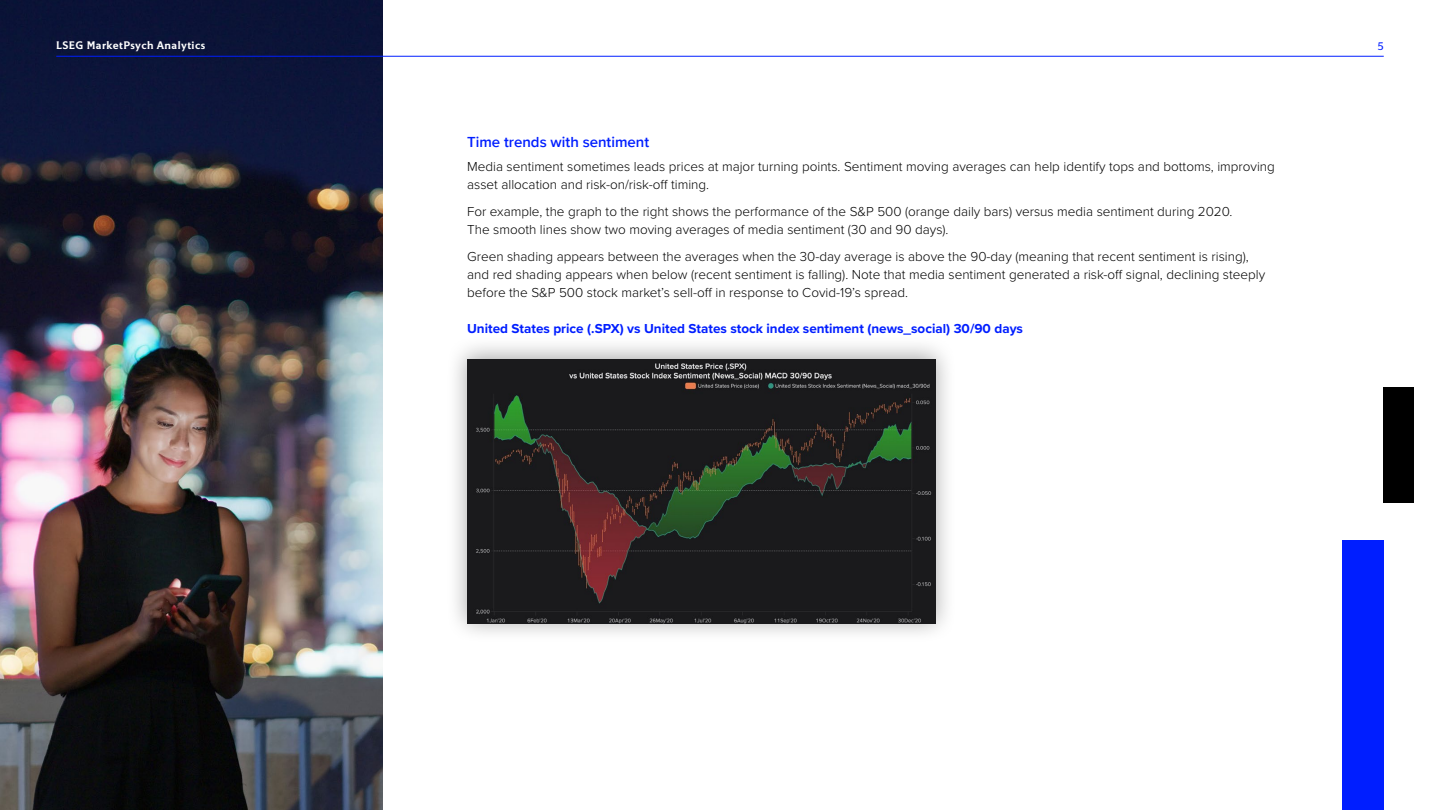
<style>
.page{position:relative;width:1440px;height:810px;background:#fff}
.page>*{position:absolute;margin:0;border:0;box-sizing:border-box;transform-origin:0 0}
.t1{font:600 15px "Proxima Nova";color:#001eff}
.t2{font:300 13.5px/18px "Proxima Nova";color:#000}
.t3{font:700 13.5px "Proxima Nova";color:#001eff}
.t4{font:600 11.25px "LSEG Motto";letter-spacing:.04em;color:#fff}
.t5{font:11.25px "LSEG Motto";color:#001eff}
</style>
<div class="page">
<img style="left:0;top:0;width:383px;height:810px">
<div style="left:1343px;top:540px;width:41px;height:270px;background:#001eff"></div>
<div style="left:1384px;top:387px;width:30px;height:115px;background:#000"></div>
<div style="left:446px;top:336px;width:511px;height:307px;background:#000;opacity:.35"></div>
<img style="left:467px;top:359px;width:468px;height:265px">
<hr style="left:56px;top:56px;width:1328px;height:1px;background:#001eff">
<p class="t4" style="left:56px;top:38px;width:151px">LSEG MarketPsych Analytics</p>
<p class="t5" style="left:1378px;top:39px;width:7px">5</p>
<p class="t1" style="left:467px;top:131px;width:184px">Time trends with sentiment</p>
<p class="t2" style="left:467px;top:157px;width:809px">Media sentiment sometimes leads prices at major turning points. Sentiment moving averages can help identify tops and bottoms, improving asset allocation and risk-on/risk-off timing.</p>
<p class="t2" style="left:467px;top:202px;width:767px">For example, the graph to the right shows the performance of the S&amp;P 500 (orange daily bars) versus media sentiment during 2020.<br>The smooth lines show two moving averages of media sentiment (30 and 90 days).</p>
<p class="t2" style="left:467px;top:247px;width:800px">Green shading appears between the averages when the 30-day average is above the 90-day (meaning that recent sentiment is rising), and red shading appears when below (recent sentiment is falling). Note that media sentiment generated a risk-off signal, declining steeply before the S&amp;P 500 stock market’s sell-off in response to Covid-19’s spread.</p>
<p class="t3" style="left:467px;top:319px;width:557px">United States price (.SPX) vs United States stock index sentiment (news_social) 30/90 days</p>
</div>
